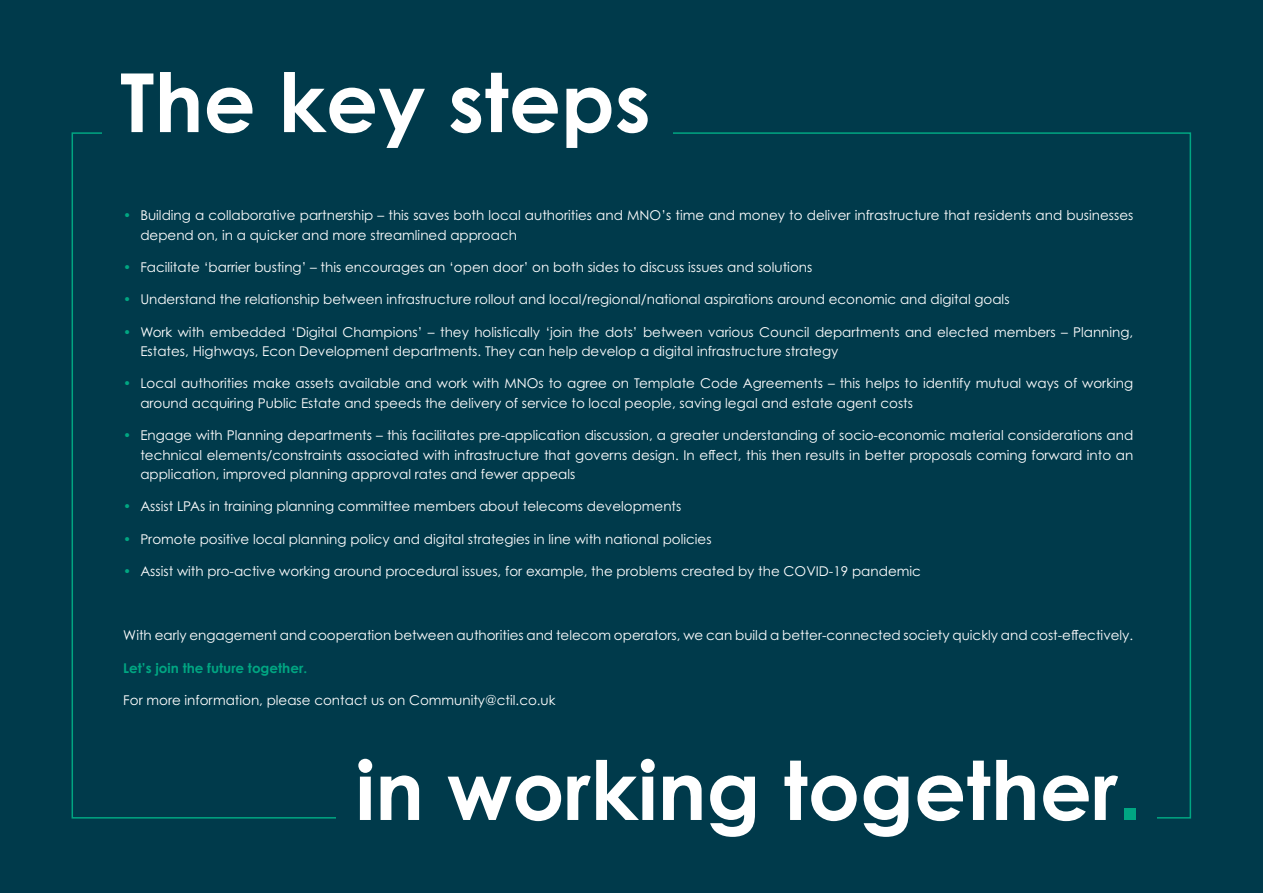
<style>
.page{position:relative;width:1263px;height:893px;background:#003a4b}
.page>*{position:absolute;margin:0;border:0;box-sizing:border-box;transform-origin:0 0}
.t1{font:700 81.6px "Century Gothic Pro";color:#fff}
.t2{font:13.5px/19.5px "Century Gothic Pro";color:#fff}
.t3{font:700 13.5px "Century Gothic Pro";color:#00a682}
.s1{color:#00a682}
.s2{font-family:"Arial";color:#00a682}
</style>
<div class="page">
<h1 class="t1" style="left:120px;top:52px;width:532px">The key steps</h1>
<p class="t2" style="left:140px;top:206px;width:994px;text-indent:-17px"><span class="s1">•</span> Building a collaborative partnership – this saves both local authorities and MNO’s time and money to deliver infrastructure that residents and businesses depend on, in a quicker and more streamlined approach</p>
<p class="t2" style="left:123px;top:257px;width:690px"><span class="s1">•</span> Facilitate ‘barrier busting’ – this encourages an ‘open door’ on both sides to discuss issues and solutions</p>
<p class="t2" style="left:123px;top:290px;width:888px"><span class="s1">•</span> Understand the relationship between infrastructure rollout and local/regional/national aspirations around economic and digital goals</p>
<p class="t2" style="left:140px;top:322px;width:994px;text-indent:-17px"><span class="s1">•</span> Work with embedded ‘Digital Champions’ – they holistically ‘join the dots’ between various Council departments and elected members – Planning,<br>Estates, Highways, Econ Development departments. They can help develop a digital infrastructure strategy</p>
<p class="t2" style="left:140px;top:374px;width:994px;text-indent:-17px"><span class="s1">•</span> Local authorities make assets available and work with MNOs to agree on Template Code Agreements – this helps to identify mutual ways of working around acquiring Public Estate and speeds the delivery of service to local people, saving legal and estate agent costs</p>
<p class="t2" style="left:140px;top:425px;width:994px;text-align:justify;text-indent:-17px"><span class="s1">•</span> Engage with Planning departments – this facilitates pre-application discussion, a greater understanding of socio-economic material considerations and technical elements/constraints associated with infrastructure that governs design. In effect, this then results in better proposals coming forward into an application, improved planning approval rates and fewer appeals</p>
<p class="t2" style="left:123px;top:497px;width:560px"><span class="s1">•</span> Assist LPAs in training planning committee members about telecoms developments</p>
<p class="t2" style="left:123px;top:529px;width:590px"><span class="s1">•</span> Promote positive local planning policy and digital strategies in line with national policies</p>
<p class="t2" style="left:123px;top:561px;width:799px"><span class="s1">•</span> Assist with pro-active working around procedural issues, for example, the problems created by the COVID-19 pandemic</p>
<p class="t2" style="left:123px;top:626px;width:1011px">With early engagement and cooperation between authorities and telecom operators, we can build a better-connected society quickly and cost-effectively.</p>
<p class="t3" style="left:123px;top:659px;width:185px">Let’s join the future together.</p>
<p class="t2" style="left:123px;top:690px;width:434px">For more information, please contact us on Community@ctil.co.uk</p>
<h1 class="t1" style="left:355px;top:739px;width:787px">in working together<span class="s2">.</span></h1>
</div>
